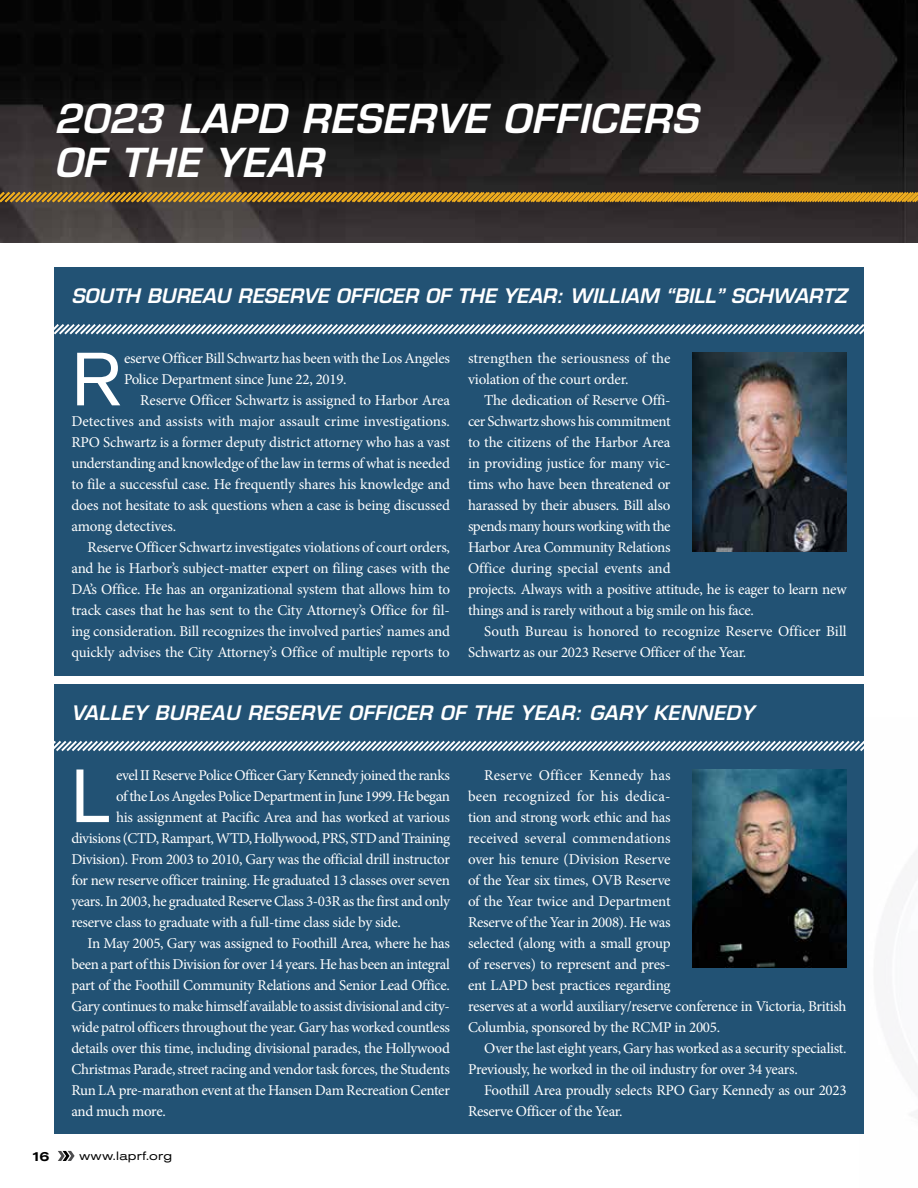
<style>
.page{position:relative;width:918px;height:1188px;background:#fff}
.page>*{position:absolute;margin:0;border:0;box-sizing:border-box;transform-origin:0 0}
.t1{font:74.55px "Akzidenz Grotesk Std";color:#fff}
.t2{font:italic 600 39px/43.5px "Eurostile LT Std";letter-spacing:.02em;color:#fff}
.t3{font:italic 600 19.5px "Eurostile LT Std";letter-spacing:.005em;color:#fff}
.t4{font:15px/21px "Minion Pro";letter-spacing:-.02em;color:#fff}
.t5{font:500 expanded 13.5px "Akzidenz Grotesk Std";color:#000}
.t6{font:expanded 12px "Akzidenz Grotesk Std";letter-spacing:.02em;color:#000}
</style>
<div class="page">
<img style="left:0;top:0;width:918px;height:243px">
<svg style="left:58px;top:1151px;width:17px;height:10px"></svg>
<svg style="left:0;top:190px;width:917px;height:14px;background:#977125"></svg>
<div style="left:54px;top:267px;width:810px;height:408px;background:#225274"></div>
<svg style="left:54px;top:324px;width:810px;height:11px"></svg>
<div style="left:54px;top:684px;width:810px;height:450px;background:#225274"></div>
<svg style="left:54px;top:740px;width:810px;height:12px"></svg>
<img style="left:692px;top:352px;width:155px;height:199px">
<img style="left:692px;top:769px;width:155px;height:199px">
<hr style="left:917px;top:173px;width:1px;height:44px;background:#fff">
<h2 class="t2" style="left:54px;top:98px;width:645px">2023 LAPD RESERVE OFFICERS<br>OF THE YEAR</h2>
<h3 class="t3" style="left:71px;top:284px;width:777px">SOUTH BUREAU RESERVE OFFICER OF THE YEAR: WILLIAM “BILL” SCHWARTZ</h3>
<h1 class="t1" style="left:71px;top:335px;width:51px">R</h1>
<p class="t4" style="left:124px;top:348px;width:328px">eserve Officer Bill Schwartz has been with the Los Angeles<br>Police Department since June 22, 2019.</p>
<p class="t4" style="left:71px;top:390px;width:380px;text-align:justify;text-indent:69px">Reserve Officer Schwartz is assigned to Harbor Area Detectives and assists with major assault crime investigations.<br>RPO Schwartz is a former deputy district attorney who has a vast understanding and knowledge of the law in terms of what is needed to file a successful case. He frequently shares his knowledge and does not hesitate to ask questions when a case is being discussed among detectives.</p>
<p class="t4" style="left:71px;top:537px;width:380px;text-align:justify;text-indent:16px">Reserve Officer Schwartz investigates violations of court orders, and he is Harbor’s subject-matter expert on filing cases with the DA’s Office. He has an organizational system that allows him to track cases that he has sent to the City Attorney’s Office for fil&shy;ing consideration. Bill recognizes the involved parties’ names and quickly advises the City Attorney’s Office of multiple reports to</p>
<p class="t4" style="left:468px;top:348px;width:204px">strengthen the seriousness of the violation of the court order.</p>
<p class="t4" style="left:468px;top:390px;width:380px;text-indent:16px">The dedication of Reserve Offi-<br>cer Schwartz shows his commitment<br>to the citizens of the Harbor Area<br>in providing justice for many vic-<br>tims who have been threatened or<br>harassed by their abusers. Bill also<br>spends many hours working with the<br>Harbor Area Community Relations<br>Office during special events and<br>projects. Always with a positive attitude, he is eager to learn new things and is rarely without a big smile on his face.</p>
<p class="t4" style="left:468px;top:621px;width:380px;text-indent:16px">South Bureau is honored to recognize Reserve Officer Bill<br>Schwartz as our 2023 Reserve Officer of the Year.</p>
<h3 class="t3" style="left:71px;top:700px;width:684px">VALLEY BUREAU RESERVE OFFICER OF THE YEAR: GARY KENNEDY</h3>
<h1 class="t1" style="left:71px;top:752px;width:40px">L</h1>
<p class="t4" style="left:116px;top:765px;width:335px">evel II Reserve Police Officer Gary Kennedy joined the ranks</p>
<p class="t4" style="left:116px;top:786px;width:335px">of the Los Angeles Police Department in June 1999. He began</p>
<p class="t4" style="left:116px;top:807px;width:335px">his assignment at Pacific Area and has worked at various</p>
<p class="t4" style="left:71px;top:828px;width:380px">divisions (CTD, Rampart, WTD, Hollywood, PRS, STD and Training</p>
<p class="t4" style="left:71px;top:849px;width:380px">Division). From 2003 to 2010, Gary was the official drill instructor</p>
<p class="t4" style="left:71px;top:870px;width:380px">for new reserve officer training. He graduated 13 classes over seven</p>
<p class="t4" style="left:71px;top:891px;width:380px">years. In 2003, he graduated Reserve Class 3-03R as the first and only</p>
<p class="t4" style="left:71px;top:912px;width:331px">reserve class to graduate with a full-time class side by side.</p>
<p class="t4" style="left:88px;top:933px;width:364px">In May 2005, Gary was assigned to Foothill Area, where he has</p>
<p class="t4" style="left:71px;top:954px;width:380px">been a part of this Division for over 14 years. He has been an integral</p>
<p class="t4" style="left:71px;top:975px;width:380px">part of the Foothill Community Relations and Senior Lead Office.</p>
<p class="t4" style="left:71px;top:996px;width:380px">Gary continues to make himself available to assist divisional and city-</p>
<p class="t4" style="left:71px;top:1017px;width:380px">wide patrol officers throughout the year. Gary has worked countless</p>
<p class="t4" style="left:71px;top:1038px;width:380px">details over this time, including divisional parades, the Hollywood</p>
<p class="t4" style="left:71px;top:1059px;width:380px">Christmas Parade, street racing and vendor task forces, the Students</p>
<p class="t4" style="left:71px;top:1080px;width:380px">Run LA pre-marathon event at the Hansen Dam Recreation Center</p>
<p class="t4" style="left:71px;top:1101px;width:96px">and much more.</p>
<p class="t5" style="left:31px;top:1148px;width:20px">16</p>
<p class="t6" style="left:80px;top:1149px;width:94px">www.laprf.org</p>
<p class="t4" style="left:468px;top:765px;width:380px;text-indent:16px">Reserve Officer Kennedy has<br>been recognized for his dedica-<br>tion and strong work ethic and has<br>received several commendations<br>over his tenure (Division Reserve<br>of the Year six times, OVB Reserve<br>of the Year twice and Department<br>Reserve of the Year in 2008). He was<br>selected (along with a small group<br>of reserves) to represent and pres-<br>ent LAPD best practices regarding<br>reserves at a world auxiliary/reserve conference in Victoria, British Columbia, sponsored by the RCMP in 2005.</p>
<p class="t4" style="left:468px;top:1038px;width:380px;text-indent:16px">Over the last eight years, Gary has worked as a security specialist.<br>Previously, he worked in the oil industry for over 34 years.</p>
<p class="t4" style="left:468px;top:1080px;width:380px;text-indent:16px">Foothill Area proudly selects RPO Gary Kennedy as our 2023<br>Reserve Officer of the Year.</p>
</div>
